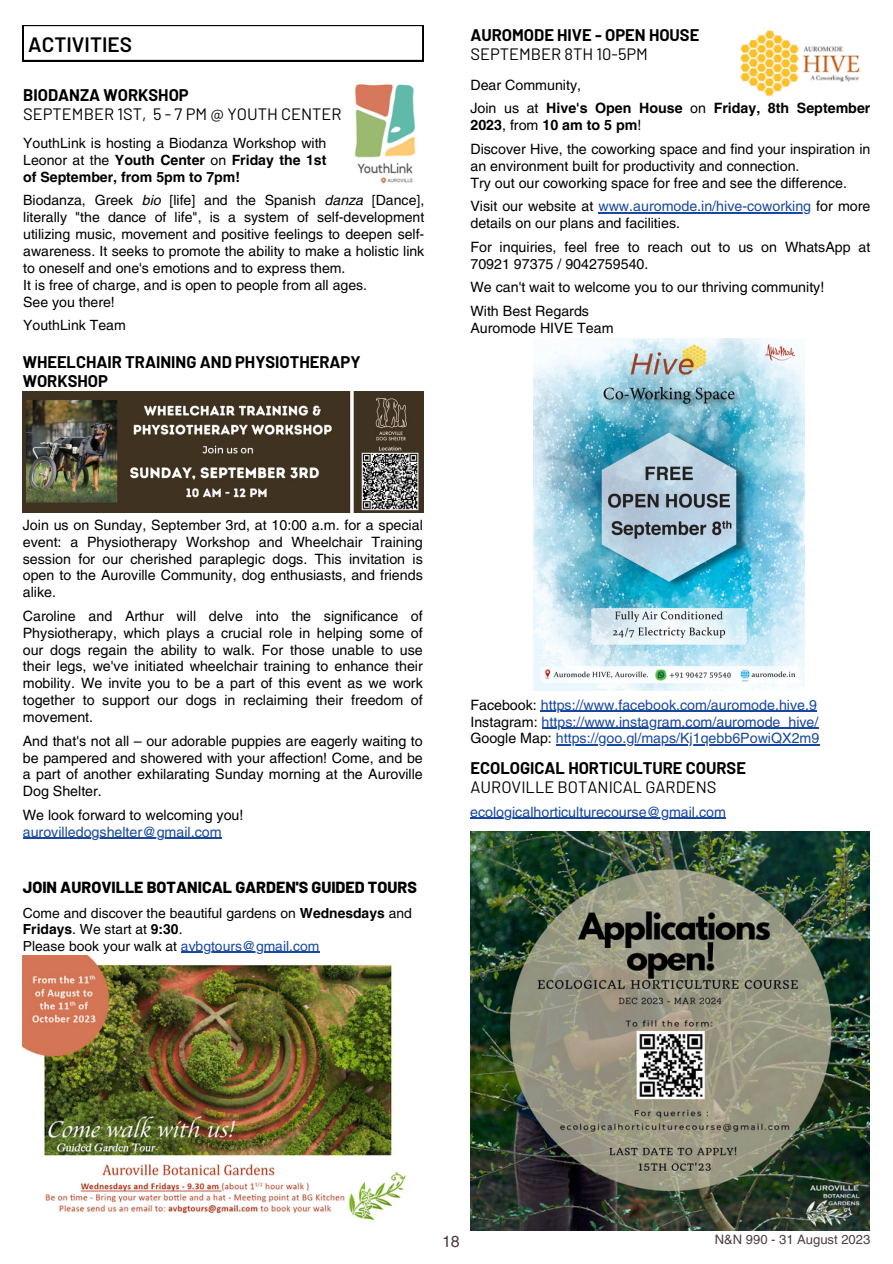
<style>
.page{position:relative;width:893px;height:1264px;background:#fff}
.page>*{position:absolute;margin:0;border:0;box-sizing:border-box;transform-origin:0 0}
.t1{font:600 20.85px "Barlow";color:#000}
.t2{font:700 16.5px/19px "Barlow";color:#000}
.t3{font:16.5px "Barlow";color:#000}
.t4{font:800 16.05px "Barlow";color:#000}
.t5{font:16.05px "Helvetica LT Pro";color:#4e3e41}
.t6{font:14.25px/16.8px "Helvetica LT Pro";color:#000;text-align:justify}
.t7{font:14.25px "Helvetica LT Pro";color:#1848a0}
.t8{font:700 14.25px/16.8px "Helvetica LT Pro";color:#000}
.t9{font:14.1px/16.8px "Helvetica LT Pro";color:#000;text-align:justify}
.t10{font:13.95px/16.5px "Helvetica LT Pro";color:#000}
.t11{font:13.05px "Helvetica LT Pro";color:#4e3e41}
.s1{font-weight:700}
.s2{font-style:italic}
.s3{font-weight:400}
.s4{color:#1848a0}
.s5{color:#000}
</style>
<div class="page">
<img style="left:23px;top:956px;width:383px;height:265px">
<hr style="left:181px;top:951px;width:138px;height:1px;background:#1848a0">
<svg style="left:23px;top:25px;width:400px;height:36px"></svg>
<img style="left:23px;top:392px;width:400px;height:120px">
<hr style="left:23px;top:838px;width:198px;height:1px;background:#1848a0">
<img style="left:354px;top:84px;width:62px;height:100px">
<img style="left:470px;top:831px;width:399px;height:399px">
<hr style="left:470px;top:817px;width:255px;height:2px;background:#1848a0">
<img style="left:533px;top:338px;width:271px;height:352px">
<img style="left:740px;top:30px;width:120px;height:67px">
<hr style="left:598px;top:212px;width:213px;height:1px;background:#1848a0">
<hr style="left:541px;top:710px;width:275px;height:2px;background:#1848a0">
<hr style="left:541px;top:727px;width:277px;height:1px;background:#1848a0">
<hr style="left:556px;top:744px;width:263px;height:1px;background:#1848a0">
<p class="t1" style="left:28px;top:31px;width:105px">ACTIVITIES</p>
<p class="t2" style="left:23px;top:85px;width:167px">BIODANZA WORKSHOP</p>
<p class="t3" style="left:23px;top:104px;width:320px">SEPTEMBER 1ST, 5 - 7 PM @ YOUTH CENTER</p>
<p class="t9" style="left:23px;top:136px;width:305px">YouthLink is hosting a Biodanza Workshop with Leonor at the <span class="s1">Youth Center</span> on <span class="s1">Friday the 1st of September, from 5pm to 7pm!</span></p>
<p class="t9" style="left:23px;top:193px;width:402px">Biodanza, Greek <span class="s2">bio</span> [life] and the Spanish <span class="s2">danza</span> [Dance], literally "the dance of life", is a system of self-development utilizing music, movement and positive feelings to deepen self&shy;awareness. It seeks to promote the ability to make a holistic link to oneself and one's emotions and to express them.</p>
<p class="t9" style="left:23px;top:278px;width:345px">It is free of charge, and is open to people from all ages.</p>
<p class="t9" style="left:23px;top:295px;width:93px">See you there!</p>
<p class="t9" style="left:23px;top:318px;width:104px">YouthLink Team</p>
<p class="t2" style="left:23px;top:352px;width:339px">WHEELCHAIR TRAINING AND PHYSIOTHERAPY<br>WORKSHOP</p>
<p class="t2" style="left:470px;top:25px;width:230px">AUROMODE HIVE - OPEN HOUSE</p>
<p class="t3" style="left:470px;top:43px;width:179px">SEPTEMBER 8TH 10-5PM</p>
<p class="t6" style="left:470px;top:78px;width:112px">Dear Community,</p>
<p class="t8" style="left:470px;top:101px;width:401px"><span class="s3">Join us at</span> Hive's Open House <span class="s3">on</span> Friday, 8th September<br>2023<span class="s3">, from</span> 10 am to 5 pm<span class="s3">!</span></p>
<p class="t6" style="left:470px;top:142px;width:401px">Discover Hive, the coworking space and find your inspiration in an environment built for productivity and connection.</p>
<p class="t6" style="left:470px;top:175px;width:378px">Try out our coworking space for free and see the difference.</p>
<p class="t6" style="left:470px;top:199px;width:401px">Visit our website at <span class="s4">www.auromode.in/hive-coworking</span> for more details on our plans and facilities.</p>
<p class="t6" style="left:470px;top:240px;width:401px">For inquiries, feel free to reach out to us on WhatsApp at<br>70921 97375 / 9042759540.</p>
<p class="t6" style="left:470px;top:280px;width:355px">We can't wait to welcome you to our thriving community!</p>
<p class="t6" style="left:470px;top:304px;width:120px">With Best Regards</p>
<p class="t6" style="left:470px;top:320px;width:145px">Auromode HIVE Team</p>
<p class="t6" style="left:23px;top:517px;width:401px">Join us on Sunday, September 3rd, at 10:00 a.m. for a special event: a Physiotherapy Workshop and Wheelchair Training session for our cherished paraplegic dogs. This invitation is open to the Auroville Community, dog enthusiasts, and friends alike.</p>
<p class="t6" style="left:23px;top:609px;width:401px">Caroline and Arthur will delve into the significance of Physiotherapy, which plays a crucial role in helping some of our dogs regain the ability to walk. For those unable to use their legs, we've initiated wheelchair training to enhance their mobility. We invite you to be a part of this event as we work together to support our dogs in reclaiming their freedom of movement.</p>
<p class="t6" style="left:23px;top:733px;width:401px">And that's not all – our adorable puppies are eagerly waiting to be pampered and showered with your affection! Come, and be a part of another exhilarating Sunday morning at the Auroville Dog Shelter.</p>
<p class="t6" style="left:23px;top:807px;width:222px">We look forward to welcoming you!</p>
<p class="t7" style="left:23px;top:826px;width:200px">aurovilledogshelter@gmail.com</p>
<p class="t4" style="left:23px;top:877px;width:395px">JOIN AUROVILLE BOTANICAL GARDEN'S GUIDED TOURS</p>
<p class="t10" style="left:23px;top:905px;width:390px">Come and discover the beautiful gardens on <span class="s1">Wednesdays</span> and<br><span class="s1">Fridays</span>. We start at <span class="s1">9:30</span>.</p>
<p class="t10" style="left:23px;top:938px;width:298px">Please book your walk at <span class="s4">avbgtours@gmail.com</span></p>
<p class="t7" style="left:470px;top:699px;width:348px"><span class="s5">Facebook:</span> https://www.facebook.com/auromode.hive.9</p>
<p class="t7" style="left:470px;top:716px;width:349px"><span class="s5">Instagram:</span> https://www.instagram.com/auromode_hive/</p>
<p class="t7" style="left:470px;top:733px;width:350px"><span class="s5">Google Map:</span> https://goo.gl/maps/Kj1qebb6PowiQX2m9</p>
<p class="t2" style="left:470px;top:758px;width:277px">ECOLOGICAL HORTICULTURE COURSE</p>
<p class="t3" style="left:470px;top:776px;width:247px">AUROVILLE BOTANICAL GARDENS</p>
<p class="t7" style="left:470px;top:806px;width:257px">ecologicalhorticulturecourse@gmail.com</p>
<p class="t5" style="left:442px;top:1235px;width:19px">18</p>
<p class="t11" style="left:714px;top:1234px;width:157px">N&amp;N 990 - 31 August 2023</p>
</div>
